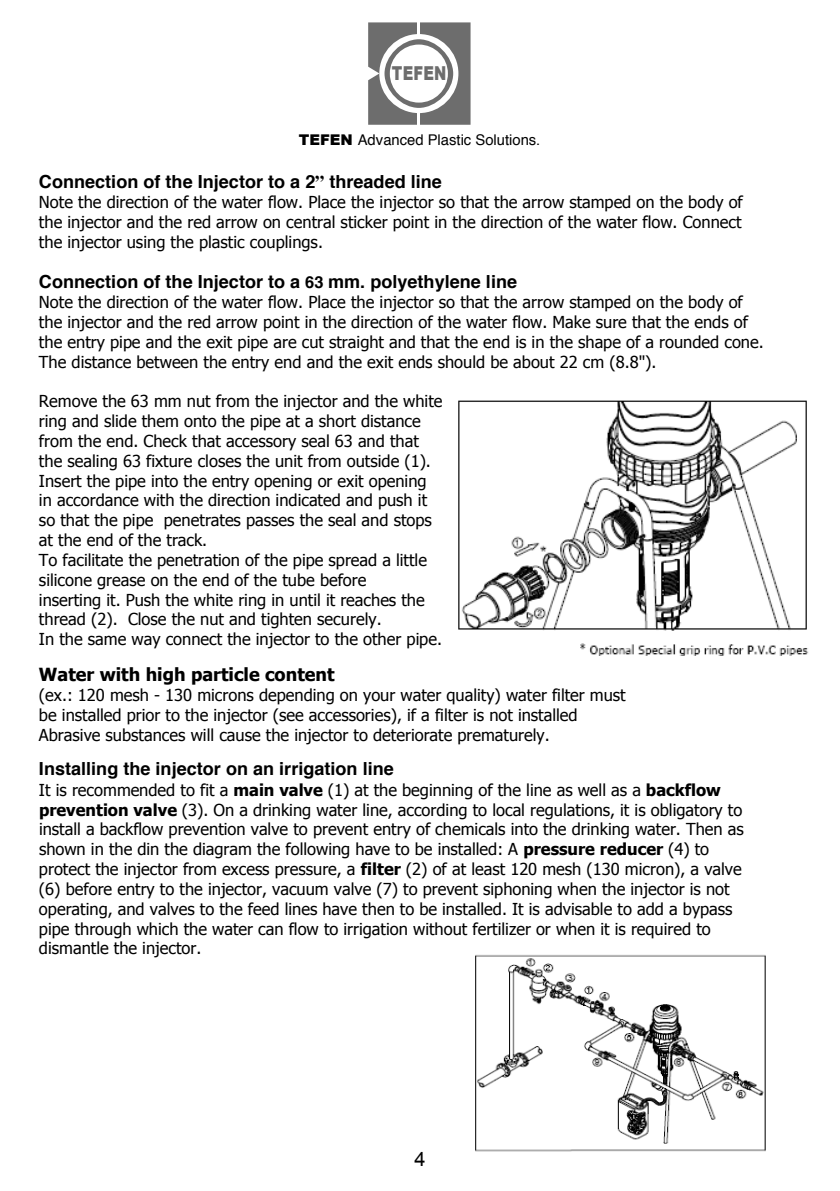
<style>
.page{position:relative;width:840px;height:1191px;background:#fff}
.page>*{position:absolute;margin:0;border:0;box-sizing:border-box;transform-origin:0 0}
.t1{font:20px "Arial";color:#000}
.t2{font:900 19.2px "Arial";letter-spacing:.01em;color:#6d6d6d;scale:.76 1}
.t3{font:700 18px "Helvetica";color:#000}
.t4{font:700 18px "Tahoma";color:#000}
.t5{font:16.4px/19.8px "Tahoma";color:#000}
.t6{font:14.8px "Helvetica";color:#000}
.s1{font-family:"Arial";font-weight:900}
.s2{font-family:"Times"}
.s3{font-size:16.4px}
.s4{font-weight:700}
</style>
<div class="page">
<svg style="left:368px;top:22px;width:102px;height:103px"></svg>
<div style="left:389px;top:45px;width:58px;height:58px;background:#fff;border-radius:50%"></div>
<hr style="left:417px;top:22px;width:3px;height:14px;background:#fff">
<hr style="left:417px;top:111px;width:3px;height:14px;background:#fff">
<img style="left:458px;top:400px;width:351px;height:256px">
<img style="left:475px;top:954px;width:291px;height:198px">
<p class="t2" style="left:392px;top:63px;width:73px">TEFEN</p>
<p class="t6" style="left:298px;top:130px;width:243px"><span class="s1">TEFEN</span> Advanced Plastic Solutions.</p>
<p class="t3" style="left:39px;top:169px;width:404px">Connection of the Injector to a 2<span class="s2">”</span> threaded line</p>
<p class="t5" style="left:39px;top:191px;width:705px;text-align:justify">Note the direction of the water flow. Place the injector so that the arrow stamped on the body of the injector and the red arrow on central sticker point in the direction of the water flow. Connect the injector using the plastic couplings.</p>
<p class="t3" style="left:39px;top:269px;width:479px">Connection of the Injector to a <span class="s3">63</span> mm. polyethylene line</p>
<p class="t5" style="left:39px;top:292px;width:725px">Note the direction of the water flow. Place the injector so that the arrow stamped on the body of the injector and the red arrow point in the direction of the water flow. Make sure that the ends of the entry pipe and the exit pipe are cut straight and that the end is in the shape of a rounded cone.<br>The distance between the entry end and the exit ends should be about 22 cm (8.8").</p>
<p class="t5" style="left:39px;top:391px;width:405px">Remove the 63 mm nut from the injector and the white ring and slide them onto the pipe at a short distance from the end. Check that accessory seal 63 and that the sealing 63 fixture closes the unit from outside (1).<br>Insert the pipe into the entry opening or exit opening in accordance with the direction indicated and push it so that the pipe penetrates passes the seal and stops at the end of the track.<br>To facilitate the penetration of the pipe spread a little silicone grease on the end of the tube before<br>inserting it. Push the white ring in until it reaches the thread (2). Close the nut and tighten securely.<br>In the same way connect the injector to the other pipe.</p>
<p class="t4" style="left:39px;top:663px;width:297px">Water with high particle content</p>
<p class="t5" style="left:39px;top:685px;width:588px">(ex.: 120 mesh - 130 microns depending on your water quality) water filter must be installed prior to the injector (see accessories), if a filter is not installed<br>Abrasive substances will cause the injector to deteriorate prematurely.</p>
<p class="t3" style="left:39px;top:756px;width:356px">Installing the injector on an irrigation line</p>
<p class="t5" style="left:39px;top:779px;width:705px">It is recommended to fit a <span class="s4">main valve</span> (1) at the beginning of the line as well as a <span class="s4">backflow prevention valve</span> (3). On a drinking water line, according to local regulations, it is obligatory to install a backflow prevention valve to prevent entry of chemicals into the drinking water. Then as shown in the din the diagram the following have to be installed: A <span class="s4">pressure reducer</span> (4) to protect the injector from excess pressure, a <span class="s4">filter</span> (2) of at least 120 mesh (130 micron), a valve (6) before entry to the injector, vacuum valve (7) to prevent siphoning when the injector is not operating, and valves to the feed lines have then to be installed. It is advisable to add a bypass pipe through which the water can flow to irrigation without fertilizer or when it is required to dismantle the injector.</p>
<p class="t1" style="left:414px;top:1145px;width:13px">4</p>
</div>
